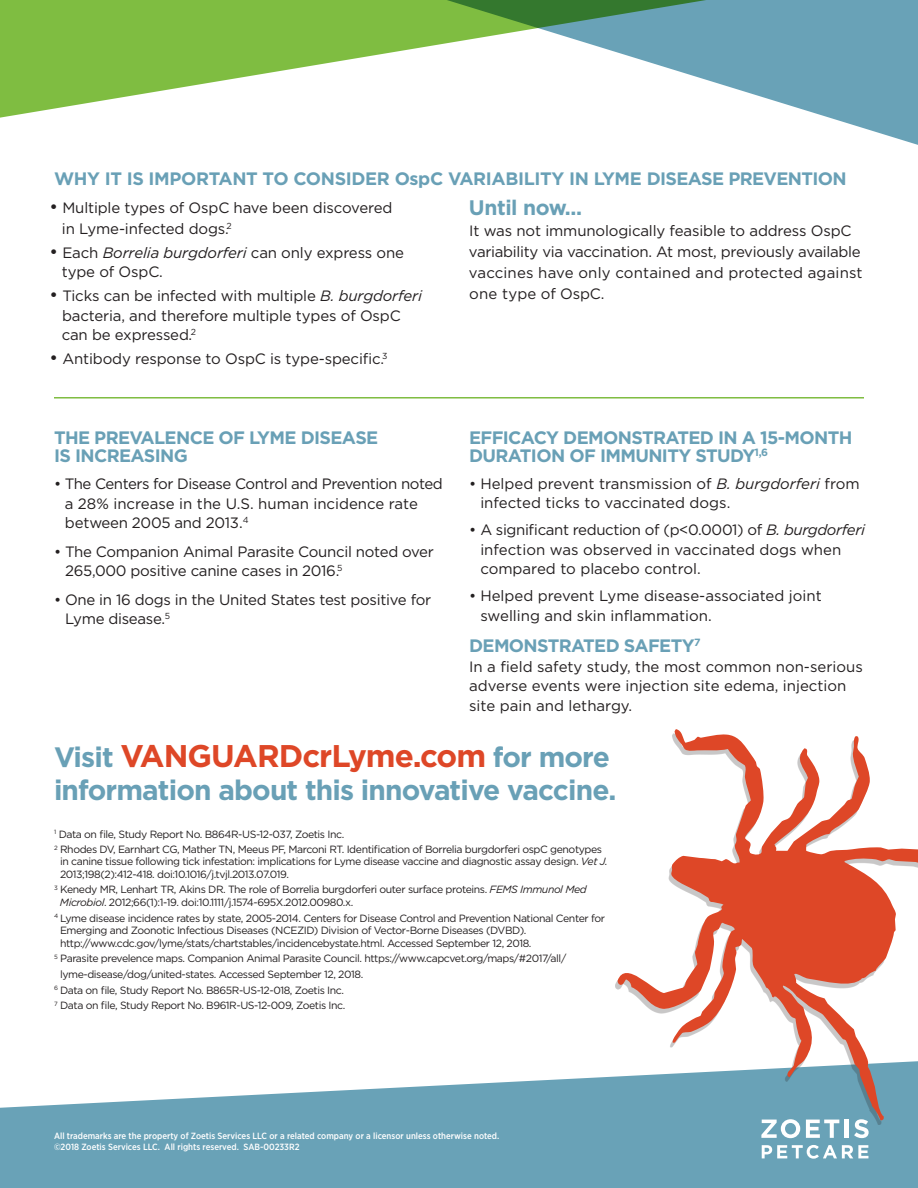
<style>
.page{position:relative;width:918px;height:1188px;background:#fff}
.page>*{position:absolute;margin:0;border:0;box-sizing:border-box;transform-origin:0 0}
.t1{font:700 31.35px "Gotham";letter-spacing:-.03em;color:#de4727}
.t2{font:700 28.05px "Gotham";letter-spacing:-.03em;color:#69a0b6}
.t3{font:700 21px "Gotham";letter-spacing:-.02em;color:#69a0b6}
.t4{font:700 18px/18px "Gotham";letter-spacing:-.035em;color:#69a0b6}
.t5{font:15px/19.5px "Gotham";letter-spacing:-.01em;color:#231f20}
.t6{font:10.5px/12.6px "Gotham";letter-spacing:-.04em;color:#231f20}
.t7{font:500 9px/10.8px "Gotham Narrow";color:#fff}
.s1{font-size:18px}
.s2{font-style:italic}
.s3{font-size:28.05px;color:#69a0b6}
</style>
<div class="page">
<svg style="left:0;top:1076px;width:918px;height:112px;background:#7aacbf"></svg>
<svg style="left:618px;top:729px;width:300px;height:391px"></svg>
<svg style="left:0;top:0;width:403px;height:118px;fill:#7fbd41"></svg>
<svg style="left:403px;top:0;width:515px;height:145px"></svg>
<hr style="left:54px;top:397px;width:810px;height:2px;background:#7fbd41">
<svg style="left:761px;top:1119px;width:39px;height:19px"></svg>
<svg style="left:806px;top:1120px;width:33px;height:18px"></svg>
<hr style="left:845px;top:1120px;width:4px;height:18px;background:#fff">
<svg style="left:854px;top:1119px;width:15px;height:19px"></svg>
<svg style="left:762px;top:1145px;width:106px;height:14px"></svg>
<p class="t4" style="left:54px;top:170px;width:794px">WHY IT IS IMPORTANT TO CONSIDER OspC VARIABILITY IN LYME DISEASE PREVENTION</p>
<p class="t5" style="left:62px;top:197px;width:332px;line-height:21px;text-indent:-12px"><span class="s1">•</span> Multiple types of OspC have been discovered in Lyme-infected dogs.<sup>2</sup></p>
<p class="t5" style="left:62px;top:242px;width:344px;text-indent:-12px"><span class="s1">•</span> Each <span class="s2">Borrelia burgdorferi</span> can only express one type of OspC.</p>
<p class="t5" style="left:62px;top:286px;width:362px;text-indent:-12px"><span class="s1">•</span> Ticks can be infected with multiple <span class="s2">B. burgdorferi </span>bacteria, and therefore multiple types of OspC can be expressed.<sup>2</sup></p>
<p class="t5" style="left:50px;top:349px;width:340px"><span class="s1">•</span> Antibody response to OspC is type-specific.<sup>3</sup></p>
<h3 class="t3" style="left:469px;top:194px;width:115px">Until now...</h3>
<p class="t5" style="left:469px;top:220px;width:395px;line-height:21px">It was not immunologically feasible to address OspC variability via vaccination. At most, previously available vaccines have only contained and protected against one type of OspC.</p>
<p class="t4" style="left:54px;top:429px;width:326px">THE PREVALENCE OF LYME DISEASE<br>IS INCREASING</p>
<p class="t5" style="left:65px;top:474px;width:380px;text-indent:-11px">• The Centers for Disease Control and Prevention noted a 28% increase in the U.S. human incidence rate between 2005 and 2013.<sup>4</sup></p>
<p class="t5" style="left:65px;top:541px;width:370px;text-indent:-11px">• The Companion Animal Parasite Council noted over<br>265,000 positive canine cases in 2016.<sup>5</sup></p>
<p class="t5" style="left:65px;top:589px;width:368px;text-indent:-11px">• One in 16 dogs in the United States test positive for<br>Lyme disease.<sup>5</sup></p>
<p class="t4" style="left:469px;top:429px;width:385px">EFFICACY DEMONSTRATED IN A 15-MONTH<br>DURATION OF IMMUNITY STUDY<sup>1,6</sup></p>
<p class="t5" style="left:480px;top:474px;width:381px;text-indent:-11px">• Helped prevent transmission of <span class="s2">B. burgdorferi</span> from infected ticks to vaccinated dogs.</p>
<p class="t5" style="left:480px;top:520px;width:386px;text-indent:-11px">• A significant reduction of (p&lt;0.0001) of <span class="s2">B. burgdorferi </span>infection was observed in vaccinated dogs when compared to placebo control.</p>
<p class="t5" style="left:480px;top:586px;width:343px;text-indent:-11px">• Helped prevent Lyme disease-associated joint swelling and skin inflammation.</p>
<p class="t4" style="left:469px;top:637px;width:233px">DEMONSTRATED SAFETY<sup>7</sup></p>
<p class="t5" style="left:469px;top:657px;width:395px">In a field safety study, the most common non-serious adverse events were injection site edema, injection site pain and lethargy.</p>
<h1 class="t1" style="left:54px;top:735px;width:557px"><span class="s3">Visit</span> VANGUARDcrLyme.com <span class="s3">for more</span></h1>
<h2 class="t2" style="left:54px;top:772px;width:564px">information about this innovative vaccine.</h2>
<p class="t6" style="left:54px;top:826px;width:550px;line-height:15.6px"><sup>1</sup> Data on file, Study Report No. B864R-US-12-037, Zoetis Inc.<br><sup>2</sup> Rhodes DV, Earnhart CG, Mather TN, Meeus PF, Marconi RT. Identification of Borrelia burgdorferi ospC genotypes</p>
<p class="t6" style="left:60px;top:855px;width:549px">in canine tissue following tick infestation: implications for Lyme disease vaccine and diagnostic assay design. <span class="s2">Vet J.<br></span>2013;198(2):412-418. doi:10.1016/j.tvjl.2013.07.019.</p>
<p class="t6" style="left:60px;top:883px;width:528px;text-indent:-6px"><sup>3</sup> Kenedy MR, Lenhart TR, Akins DR. The role of Borrelia burgdorferi outer surface proteins. <span class="s2">FEMS Immunol Med<br>Microbiol</span>. 2012;66(1):1-19. doi:10.1111/j.1574-695X.2012.00980.x.</p>
<p class="t6" style="left:60px;top:911px;width:546px;text-indent:-6px"><sup>4</sup> Lyme disease incidence rates by state, 2005-2014. Centers for Disease Control and Prevention National Center for<br>Emerging and Zoonotic Infectious Diseases (NCEZID) Division of Vector-Borne Diseases (DVBD). http://www.cdc.gov/lyme/stats/chartstables/incidencebystate.html. Accessed September 12, 2018.</p>
<p class="t6" style="left:54px;top:952px;width:514px"><sup>5</sup> Parasite prevelence maps. Companion Animal Parasite Council. https://www.capcvet.org/maps/#2017/all/</p>
<p class="t6" style="left:60px;top:968px;width:305px">lyme-disease/dog/united-states. Accessed September 12, 2018.</p>
<p class="t6" style="left:54px;top:983px;width:292px"><sup>6</sup> Data on file, Study Report No. B865R-US-12-018, Zoetis Inc.</p>
<p class="t6" style="left:54px;top:999px;width:293px"><sup>7</sup> Data on file, Study Report No. B961R-US-12-009, Zoetis Inc.</p>
<p class="t7" style="left:54px;top:1131px;width:447px">All trademarks are the property of Zoetis Services LLC or a related company or a licensor unless otherwise noted. ©2018 Zoetis Services LLC. All rights reserved. SAB-00233R2</p>
</div>
